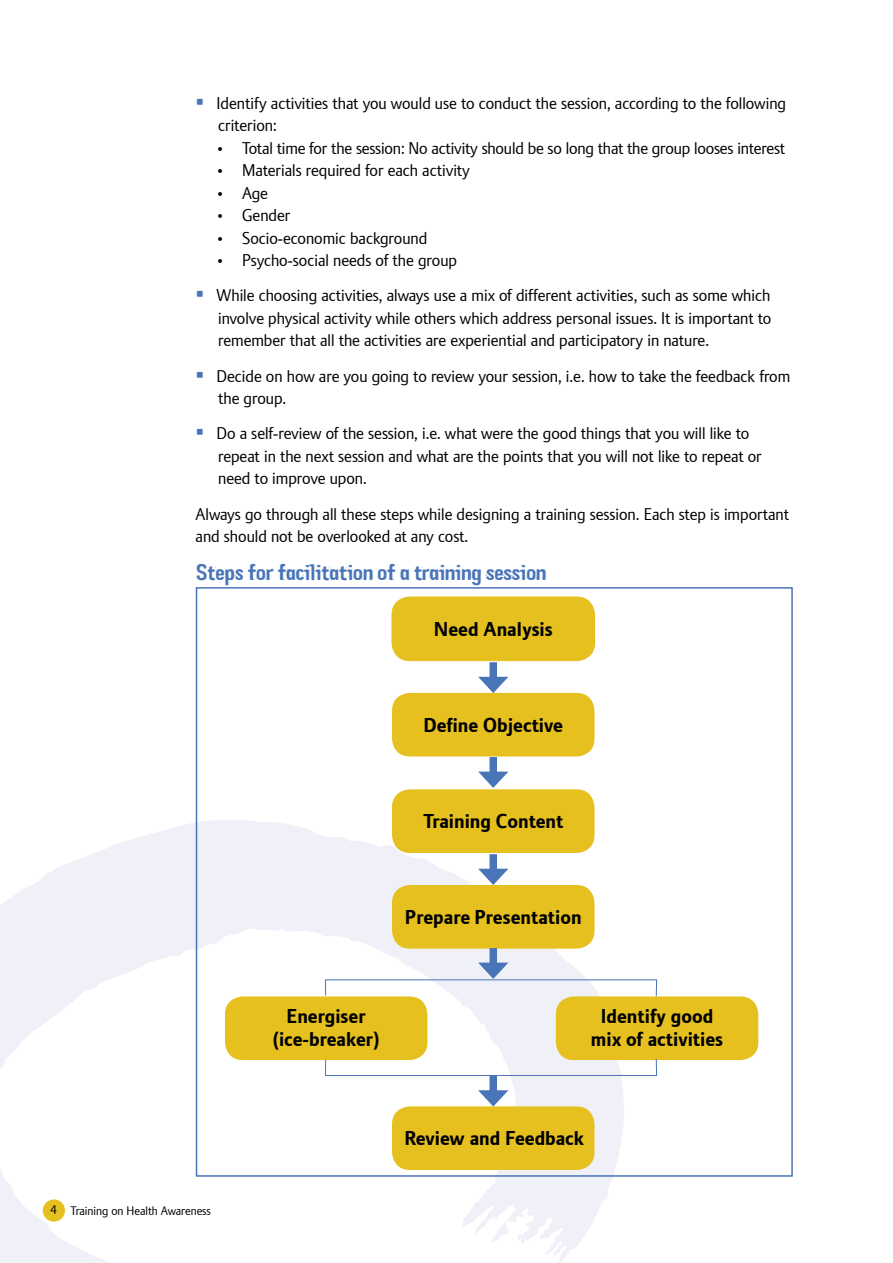
<style>
.page{position:relative;width:893px;height:1263px;background:#fff}
.page>*{position:absolute;margin:0;border:0;box-sizing:border-box;transform-origin:0 0}
.t1{font:21px "Plan Storytelling";color:#4975b8}
.t2{font:700 19.5px/22.5px "Plan";color:#000;text-align:center}
.t3{font:16.5px/22.5px "Plan";color:#000}
.t4{font:12px "Plan";color:#000}
.s1{color:#4975b8}
</style>
<div class="page">
<svg style="left:0;top:819px;width:624px;height:444px"></svg>
<div style="left:196px;top:587px;width:597px;height:590px;border:2px solid #4975b8"></div>
<div style="left:392px;top:597px;width:203px;height:64px;background:#e6c01f"></div>
<div style="left:489px;top:662px;width:8px;height:21px;background:#4975b8"></div>
<svg style="left:392px;top:677px;width:202px;height:79px"></svg>
<div style="left:489px;top:757px;width:8px;height:21px;background:#4975b8"></div>
<svg style="left:392px;top:772px;width:202px;height:81px"></svg>
<div style="left:489px;top:854px;width:8px;height:21px;background:#4975b8"></div>
<svg style="left:392px;top:869px;width:202px;height:80px"></svg>
<div style="left:489px;top:948px;width:8px;height:21px;background:#4975b8"></div>
<svg style="left:225px;top:962px;width:533px;height:114px"></svg>
<div style="left:489px;top:1076px;width:8px;height:20px;background:#4975b8"></div>
<svg style="left:392px;top:1090px;width:202px;height:80px"></svg>
<p class="t3" style="left:218px;top:92px;width:569px;text-indent:-23px"><span class="s1">▪</span> Identify activities that you would use to conduct the session, according to the following criterion:</p>
<p class="t3" style="left:217px;top:137px;width:570px">• Total time for the session: No activity should be so long that the group looses interest</p>
<p class="t3" style="left:217px;top:159px;width:255px">• Materials required for each activity</p>
<p class="t3" style="left:217px;top:182px;width:53px">• Age</p>
<p class="t3" style="left:217px;top:204px;width:75px">• Gender</p>
<p class="t3" style="left:217px;top:227px;width:212px">• Socio-economic background</p>
<p class="t3" style="left:217px;top:249px;width:242px">• Psycho-social needs of the group</p>
<p class="t3" style="left:218px;top:284px;width:555px;text-align:justify;text-indent:-23px"><span class="s1">▪</span> While choosing activities, always use a mix of different activities, such as some which involve physical activity while others which address personal issues. It is important to remember that all the activities are experiential and participatory in nature.</p>
<p class="t3" style="left:218px;top:365px;width:574px;text-indent:-23px"><span class="s1">▪</span> Decide on how are you going to review your session, i.e. how to take the feedback from the group.</p>
<p class="t3" style="left:218px;top:422px;width:545px;text-indent:-23px"><span class="s1">▪</span> Do a self-review of the session, i.e. what were the good things that you will like to repeat in the next session and what are the points that you will not like to repeat or need to improve upon.</p>
<p class="t3" style="left:196px;top:503px;width:595px">Always go through all these steps while designing a training session. Each step is important and should not be overlooked at any cost.</p>
<p class="t1" style="left:196px;top:559px;width:351px">Steps for facilitation of a training session</p>
<p class="t2" style="left:434px;top:618px;width:120px">Need Analysis</p>
<p class="t2" style="left:423px;top:714px;width:141px">Define Objective</p>
<p class="t2" style="left:423px;top:810px;width:142px">Training Content</p>
<p class="t4" style="left:51px;top:1204px;width:162px">4 Training on Health Awareness</p>
<p class="t2" style="left:405px;top:906px;width:178px">Prepare Presentation</p>
<p class="t2" style="left:273px;top:1005px;width:107px">Energiser (ice-breaker)</p>
<p class="t2" style="left:591px;top:1005px;width:134px">Identify good mix of activities</p>
<p class="t2" style="left:404px;top:1127px;width:182px">Review and Feedback</p>
</div>
